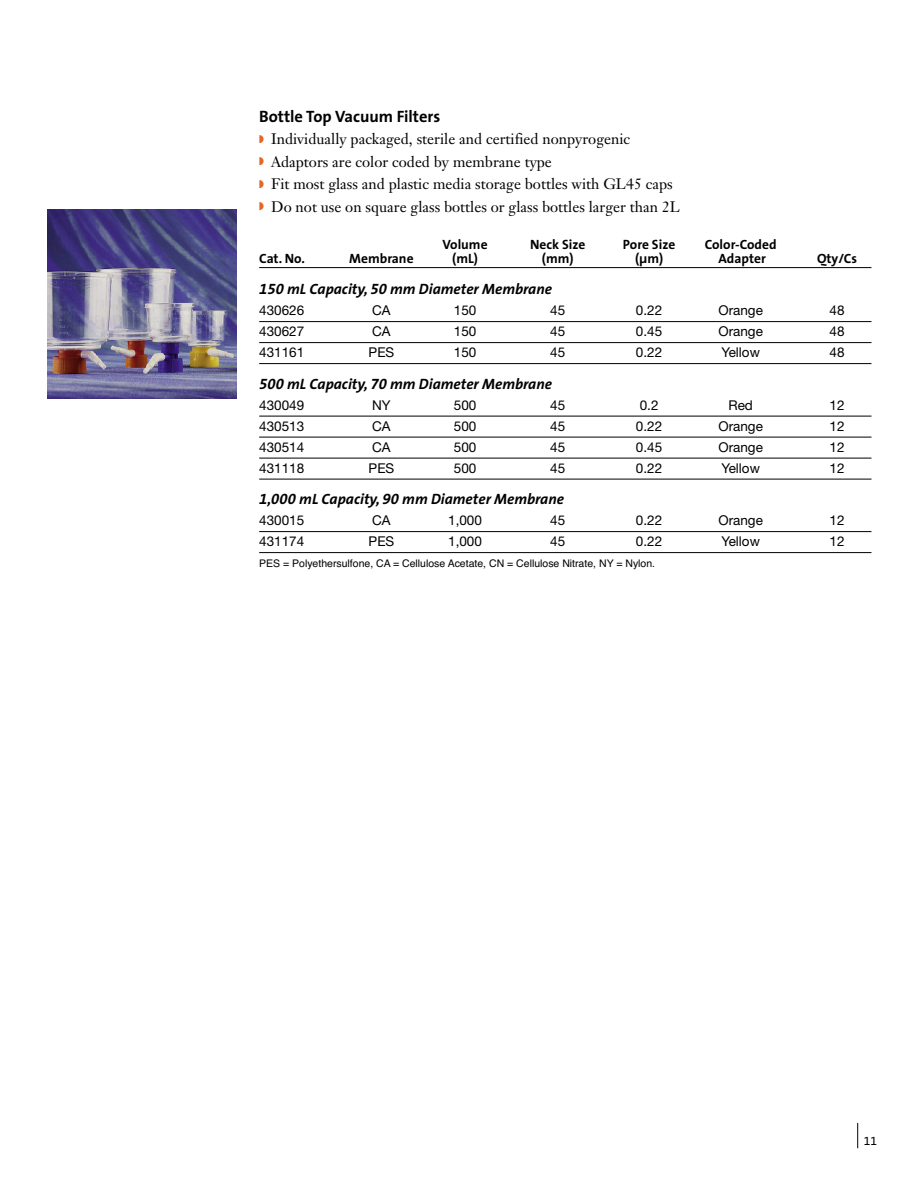
<style>
.page{position:relative;width:918px;height:1188px;background:#fff}
.page>*{position:absolute;margin:0;border:0;box-sizing:border-box;transform-origin:0 0}
.t1{font:700 16.5px "The Sans";color:#000}
.t2{font:15px/22.5px "Janson Text";color:#000}
.t3{font:italic 700 15px "The Sans";color:#000}
.t4{font:13.5px "Helvetica Neue";color:#000}
.t5{font:700 13.5px "The Sans";color:#000}
.t6{font:12px "The Sans Expert";color:#000}
.t7{font:10.5px "Helvetica";color:#000}
.s1{color:#e56626}
.s2{font-family:"The Sans Bold Expert";font-weight:400}
</style>
<div class="page">
<svg style="left:857px;top:1123px;width:1px;height:25px"></svg>
<img style="left:47px;top:210px;width:190px;height:189px">
<hr style="left:259px;top:267px;width:613px;height:1px;background:#000">
<hr style="left:259px;top:321px;width:613px;height:1px;background:#000">
<hr style="left:259px;top:342px;width:613px;height:1px;background:#000">
<hr style="left:259px;top:363px;width:613px;height:1px;background:#000">
<hr style="left:259px;top:416px;width:613px;height:1px;background:#000">
<hr style="left:259px;top:437px;width:613px;height:1px;background:#000">
<hr style="left:259px;top:458px;width:613px;height:1px;background:#000">
<hr style="left:259px;top:479px;width:613px;height:1px;background:#000">
<hr style="left:259px;top:531px;width:613px;height:1px;background:#000">
<hr style="left:259px;top:552px;width:613px;height:1px;background:#000">
<p class="t1" style="left:259px;top:110px;width:183px">Bottle Top Vacuum Filters</p>
<p class="t2" style="left:259px;top:129px;width:422px"><span class="s1">◗</span> Individually packaged, sterile and certified nonpyrogenic<br><span class="s1">◗</span> Adaptors are color coded by membrane type<br><span class="s1">◗</span> Fit most glass and plastic media storage bottles with GL45 caps <span class="s1">◗</span> Do not use on square glass bottles or glass bottles larger than 2L</p>
<p class="t5" style="left:443px;top:239px;width:47px">Volume</p>
<p class="t5" style="left:530px;top:239px;width:57px">Neck Size</p>
<p class="t5" style="left:623px;top:239px;width:54px">Pore Size</p>
<p class="t5" style="left:705px;top:239px;width:73px">Color-Coded</p>
<p class="t5" style="left:259px;top:253px;width:47px">Cat. No.</p>
<p class="t5" style="left:349px;top:253px;width:66px">Membrane</p>
<p class="t5" style="left:452px;top:253px;width:27px">(mL)</p>
<p class="t5" style="left:542px;top:253px;width:33px">(mm)</p>
<p class="t5" style="left:635px;top:253px;width:30px">(µm)</p>
<p class="t5" style="left:718px;top:253px;width:49px">Adapter</p>
<p class="t5" style="left:817px;top:253px;width:41px">Qty/Cs</p>
<p class="t3" style="left:259px;top:283px;width:294px"><span class="s2">150</span> mL Capacity, <span class="s2">50</span> mm Diameter Membrane</p>
<p class="t4" style="left:259px;top:306px;width:47px">430626</p>
<p class="t4" style="left:372px;top:306px;width:20px">CA</p>
<p class="t4" style="left:454px;top:306px;width:24px">150</p>
<p class="t4" style="left:550px;top:306px;width:17px">45</p>
<p class="t4" style="left:636px;top:306px;width:28px">0.22</p>
<p class="t4" style="left:718px;top:306px;width:46px">Orange</p>
<p class="t4" style="left:830px;top:306px;width:17px">48</p>
<p class="t4" style="left:259px;top:327px;width:47px">430627</p>
<p class="t4" style="left:372px;top:327px;width:20px">CA</p>
<p class="t4" style="left:454px;top:327px;width:24px">150</p>
<p class="t4" style="left:550px;top:327px;width:17px">45</p>
<p class="t4" style="left:636px;top:327px;width:28px">0.45</p>
<p class="t4" style="left:718px;top:327px;width:46px">Orange</p>
<p class="t4" style="left:830px;top:327px;width:17px">48</p>
<p class="t4" style="left:259px;top:348px;width:47px">431161</p>
<p class="t4" style="left:369px;top:348px;width:27px">PES</p>
<p class="t4" style="left:454px;top:348px;width:24px">150</p>
<p class="t4" style="left:550px;top:348px;width:17px">45</p>
<p class="t4" style="left:636px;top:348px;width:28px">0.22</p>
<p class="t4" style="left:721px;top:348px;width:40px">Yellow</p>
<p class="t4" style="left:830px;top:348px;width:17px">48</p>
<p class="t3" style="left:259px;top:378px;width:294px"><span class="s2">500</span> mL Capacity, <span class="s2">70</span> mm Diameter Membrane</p>
<p class="t4" style="left:259px;top:400px;width:47px">430049</p>
<p class="t4" style="left:372px;top:400px;width:20px">NY</p>
<p class="t4" style="left:454px;top:400px;width:24px">500</p>
<p class="t4" style="left:550px;top:400px;width:17px">45</p>
<p class="t4" style="left:640px;top:400px;width:20px">0.2</p>
<p class="t4" style="left:728px;top:400px;width:26px">Red</p>
<p class="t4" style="left:830px;top:400px;width:17px">12</p>
<p class="t4" style="left:259px;top:421px;width:47px">430513</p>
<p class="t4" style="left:372px;top:421px;width:20px">CA</p>
<p class="t4" style="left:454px;top:421px;width:24px">500</p>
<p class="t4" style="left:550px;top:421px;width:17px">45</p>
<p class="t4" style="left:636px;top:421px;width:28px">0.22</p>
<p class="t4" style="left:718px;top:421px;width:46px">Orange</p>
<p class="t4" style="left:830px;top:421px;width:17px">12</p>
<p class="t4" style="left:259px;top:442px;width:47px">430514</p>
<p class="t4" style="left:372px;top:442px;width:20px">CA</p>
<p class="t4" style="left:454px;top:442px;width:24px">500</p>
<p class="t4" style="left:550px;top:442px;width:17px">45</p>
<p class="t4" style="left:636px;top:442px;width:28px">0.45</p>
<p class="t4" style="left:718px;top:442px;width:46px">Orange</p>
<p class="t4" style="left:830px;top:442px;width:17px">12</p>
<p class="t4" style="left:259px;top:463px;width:47px">431118</p>
<p class="t4" style="left:369px;top:463px;width:27px">PES</p>
<p class="t4" style="left:454px;top:463px;width:24px">500</p>
<p class="t4" style="left:550px;top:463px;width:17px">45</p>
<p class="t4" style="left:636px;top:463px;width:28px">0.22</p>
<p class="t4" style="left:721px;top:463px;width:40px">Yellow</p>
<p class="t4" style="left:830px;top:463px;width:17px">12</p>
<p class="t3" style="left:259px;top:493px;width:306px"><span class="s2">1,000</span> mL Capacity, <span class="s2">90</span> mm Diameter Membrane</p>
<p class="t4" style="left:259px;top:516px;width:47px">430015</p>
<p class="t4" style="left:372px;top:516px;width:20px">CA</p>
<p class="t4" style="left:448px;top:516px;width:35px">1,000</p>
<p class="t4" style="left:550px;top:516px;width:17px">45</p>
<p class="t4" style="left:636px;top:516px;width:28px">0.22</p>
<p class="t4" style="left:718px;top:516px;width:46px">Orange</p>
<p class="t4" style="left:830px;top:516px;width:17px">12</p>
<p class="t4" style="left:259px;top:537px;width:47px">431174</p>
<p class="t4" style="left:369px;top:537px;width:27px">PES</p>
<p class="t4" style="left:448px;top:537px;width:35px">1,000</p>
<p class="t4" style="left:550px;top:537px;width:17px">45</p>
<p class="t4" style="left:636px;top:537px;width:28px">0.22</p>
<p class="t4" style="left:721px;top:537px;width:40px">Yellow</p>
<p class="t4" style="left:830px;top:537px;width:17px">12</p>
<p class="t7" style="left:259px;top:558px;width:397px">PES = Polyethersulfone, CA = Cellulose Acetate, CN = Cellulose Nitrate, NY = Nylon.</p>
<p class="t6" style="left:864px;top:1131px;width:15px">11</p>
</div>
